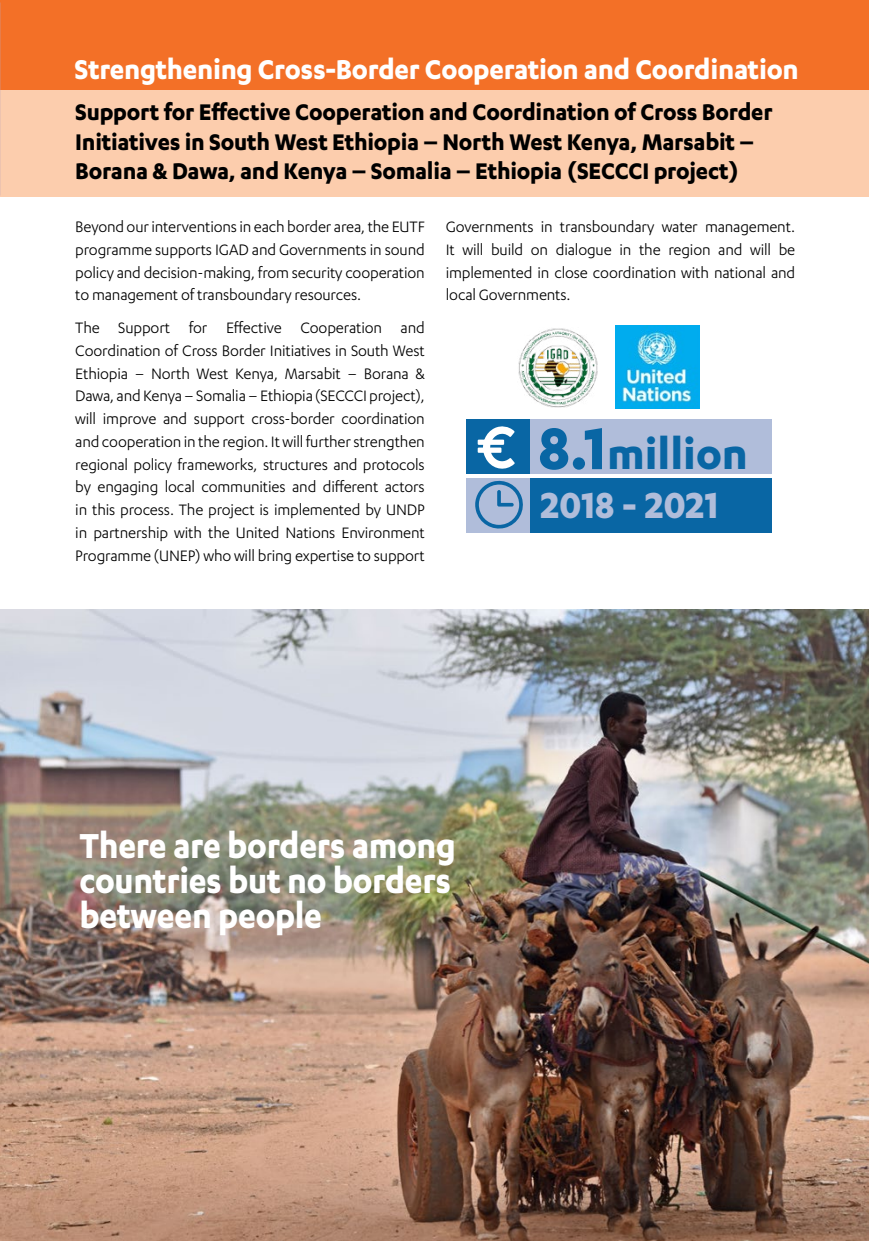
<style>
.page{position:relative;width:869px;height:1241px;background:#fff}
.page>*{position:absolute;margin:0;border:0;box-sizing:border-box;transform-origin:0 0}
.t1{font:700 68.08px "Karbon";color:#0966a4}
.t2{font:700 49px "Karbon";color:#0966a4}
.t3{font:700 42px "Karbon";color:#b0bdda}
.t4{font:700 40.25px/35px "Karbon";letter-spacing:-.01em;color:#fff;text-align:justify;scale:.92 1}
.t5{font:700 31.5px "Karbon";letter-spacing:-.01em;color:#fff;scale:.96 1}
.t6{font:700 26.25px/29.8px "Karbon";letter-spacing:-.01em;color:#000}
.t7{font:17.5px/22.8px "Karbon";letter-spacing:-.01em;color:#000;text-align:justify}
</style>
<div class="page">
<div style="left:0;top:9px;width:868px;height:188px;background:#fccdad"></div>
<div style="left:466px;top:478px;width:64px;height:54px;background:#b0bdda"></div>
<div style="left:466px;top:420px;width:64px;height:54px;background:#0966a4"></div>
<div style="left:530px;top:420px;width:241px;height:54px;background:#b0bdda"></div>
<div style="left:530px;top:478px;width:241px;height:54px;background:#0966a4"></div>
<svg style="left:477px;top:426px;width:37px;height:43px"></svg>
<svg style="left:475px;top:480px;width:48px;height:49px"></svg>
<img style="left:518px;top:328px;width:79px;height:79px">
<img style="left:615px;top:325px;width:83px;height:83px">
<div style="left:0;top:0;width:868px;height:89px;background:#f37027"></div>
<img style="left:0;top:610px;width:868px;height:630px">
<hr style="left:0;top:596px;width:1px;height:67px;background:#fff">
<h3 class="t5" style="left:74px;top:51px;width:755px">Strengthening Cross-Border Cooperation and Coordination</h3>
<h3 class="t6" style="left:75px;top:96px;width:698px">Support for Effective Cooperation and Coordination of Cross Border<br>Initiatives in South West Ethiopia – North West Kenya, Marsabit –<br>Borana &amp; Dawa, and Kenya – Somalia – Ethiopia (SECCCI project)</h3>
<p class="t7" style="left:75px;top:215px;width:351px">Beyond our interventions in each border area, the EUTF programme supports IGAD and Governments in sound policy and decision-making, from security cooperation to management of transboundary resources.</p>
<p class="t7" style="left:75px;top:316px;width:351px">The Support for Effective Cooperation and Coordination of Cross Border Initiatives in South West Ethiopia – North West Kenya, Marsabit – Borana &amp; Dawa, and Kenya – Somalia – Ethiopia (SECCCI project), will improve and support cross-border coordination and cooperation in the region. It will further strengthen regional policy frameworks, structures and protocols by engaging local communities and different actors in this process. The project is implemented by UNDP in partnership with the United Nations Environment Programme (UNEP) who will bring expertise to support</p>
<p class="t7" style="left:445px;top:215px;width:351px">Governments in transboundary water management.<br>It will build on dialogue in the region and will be implemented in close coordination with national and local Governments.</p>
<h1 class="t1" style="left:538px;top:409px;width:69px">8.1</h1>
<h3 class="t3" style="left:540px;top:481px;width:179px">2018 - 2021</h3>
<h2 class="t2" style="left:606px;top:425px;width:142px">million</h2>
<h3 class="t4" style="left:79px;top:826px;width:410px">There are borders among countries but no borders between people</h3>
</div>
